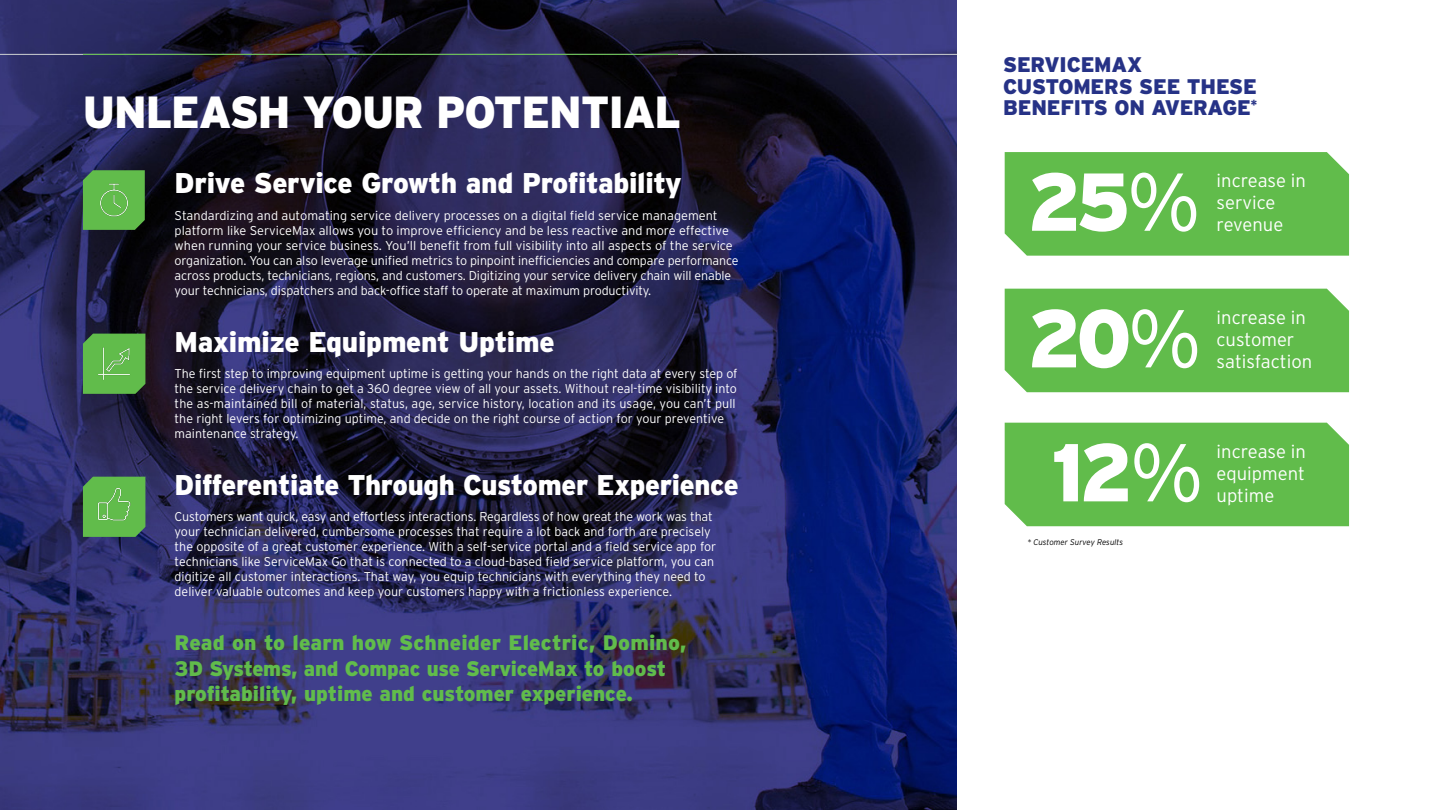
<style>
.page{position:relative;width:1440px;height:810px;background:#fff}
.page>*{position:absolute;margin:0;border:0;box-sizing:border-box;transform-origin:0 0}
.t1{font:900 81.82px "Interstate";color:#fff;scale:.94 1}
.t2{font:900 45px "Interstate";letter-spacing:-.025em;color:#fff;scale:.96 1}
.t3{font:900 28.5px "Interstate";letter-spacing:-.01em;color:#fff}
.t4{font:900 28.5px "Interstate";letter-spacing:-.01em;color:#fff;scale:.96 1}
.t5{font:900 21.08px/21.5px "Interstate";letter-spacing:-.01em;color:#263286}
.t6{font:900 21px/25.2px "Interstate";color:#61bc4b}
.t7{font:300 18.45px/22.1px "Interstate";color:#fff}
.t8{font:300 12.75px/15px "Interstate";color:#fff}
.t9{font:italic 300 8.18px "Interstate";letter-spacing:-.005em;color:#000}
.s1{font-weight:300}
</style>
<div class="page">
<img style="left:0;top:0;width:957px;height:810px">
<div style="left:1005px;top:152px;width:344px;height:104px;background:#61bc4b"></div>
<img style="left:83px;top:170px;width:62px;height:60px">
<img style="left:83px;top:334px;width:62px;height:60px">
<img style="left:83px;top:477px;width:62px;height:60px">
<hr style="left:0;top:54px;width:957px;height:1px;background:#cfd2d3">
<hr style="left:83px;top:54px;width:595px;height:1px;background:#61bc4b">
<div style="left:1005px;top:423px;width:344px;height:103px;background:#61bc4b"></div>
<div style="left:1005px;top:289px;width:344px;height:103px;background:#61bc4b"></div>
<h2 class="t2" style="left:83px;top:86px;width:625px">UNLEASH YOUR POTENTIAL</h2>
<h3 class="t3" style="left:175px;top:167px;width:509px">Drive Service Growth and Profitability</h3>
<p class="t8" style="left:175px;top:208px;width:566px">Standardizing and automating service delivery processes on a digital field service management platform like ServiceMax allows you to improve efficiency and be less reactive and more effective when running your service business. You’ll benefit from full visibility into all aspects of the service organization. You can also leverage unified metrics to pinpoint inefficiencies and compare performance across products, technicians, regions, and customers. Digitizing your service delivery chain will enable your technicians, dispatchers and back-office staff to operate at maximum productivity.</p>
<h3 class="t3" style="left:175px;top:325px;width:381px">Maximize Equipment Uptime</h3>
<p class="t8" style="left:175px;top:366px;width:565px">The first step to improving equipment uptime is getting your hands on the right data at every step of the service delivery chain to get a 360 degree view of all your assets. Without real-time visibility into the as-maintained bill of material, status, age, service history, location and its usage, you can’t pull the right levers for optimizing uptime, and decide on the right course of action for your preventive maintenance strategy.</p>
<h3 class="t4" style="left:175px;top:468px;width:589px">Differentiate Through Customer Experience</h3>
<p class="t8" style="left:175px;top:509px;width:543px">Customers want quick, easy and effortless interactions. Regardless of how great the work was that your technician delivered, cumbersome processes that require a lot back and forth are precisely the opposite of a great customer experience. With a self-service portal and a field service app for technicians like ServiceMax Go that is connected to a cloud-based field service platform, you can digitize all customer interactions. That way, you equip technicians with everything they need to deliver valuable outcomes and keep your customers happy with a frictionless experience.</p>
<h3 class="t6" style="left:175px;top:630px;width:513px">Read on to learn how Schneider Electric, Domino,<br>3D Systems, and Compac use ServiceMax to boost profitability, uptime and customer experience.</h3>
<h3 class="t5" style="left:1003px;top:54px;width:256px">SERVICEMAX<br>CUSTOMERS SEE THESE<br>BENEFITS ON AVERAGE<sup>*</sup></h3>
<h1 class="t1" style="left:1028px;top:155px;width:185px">25<span class="s1">%</span></h1>
<h3 class="t7" style="left:1217px;top:169px;width:91px">increase in service revenue</h3>
<h1 class="t1" style="left:1028px;top:292px;width:186px">20<span class="s1">%</span></h1>
<h3 class="t7" style="left:1217px;top:306px;width:97px">increase in customer satisfaction</h3>
<h1 class="t1" style="left:1051px;top:426px;width:164px">12<span class="s1">%</span></h1>
<p class="t9" style="left:1027px;top:537px;width:97px">* Customer Survey Results</p>
<h3 class="t7" style="left:1217px;top:440px;width:91px;text-align:justify">increase in equipment uptime</h3>
</div>
